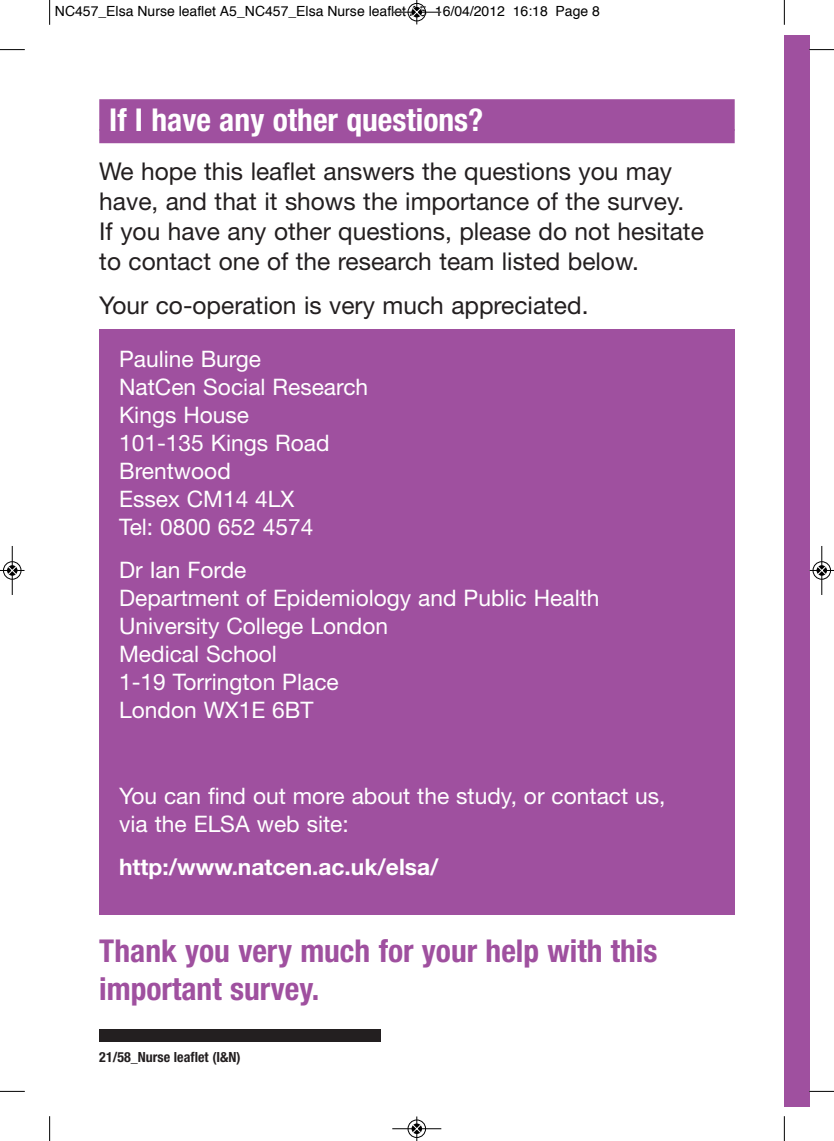
<style>
.page{position:relative;width:834px;height:1141px;background:#fff}
.page>*{position:absolute;margin:0;border:0;box-sizing:border-box;transform-origin:0 0}
.t1{font:700 condensed 31.5px/37.8px "Helvetica Neue";color:#9f509f}
.t2{font:700 condensed 31.5px "Helvetica Neue";color:#fff}
.t3{font:24.5px/29.8px "Helvetica Neue";color:#231f20}
.t4{font:22.75px/28px "Helvetica Neue";color:#fff}
.t5{font:700 22.75px "Helvetica Neue";color:#fff}
.t6{font:14px "Helvetica";color:#000}
.t7{font:700 condensed 14px "Helvetica Neue";color:#231f20}
</style>
<div class="page">
<div style="left:99px;top:329px;width:635px;height:585px;background:#9f509f"></div>
<div style="left:99px;top:99px;width:635px;height:32px;background:#9f509f"></div>
<div style="left:99px;top:129px;width:635px;height:14px;background:#9f509f"></div>
<div style="left:784px;top:35px;width:25px;height:1071px;background:#9f509f"></div>
<div style="left:99px;top:1030px;width:282px;height:12px;background:#231f20"></div>
<svg style="left:49px;top:0;width:1px;height:25px"></svg>
<svg style="left:0;top:49px;width:25px;height:1px"></svg>
<svg style="left:783px;top:0;width:1px;height:25px"></svg>
<svg style="left:809px;top:49px;width:24px;height:1px"></svg>
<svg style="left:49px;top:1116px;width:1px;height:25px"></svg>
<svg style="left:0;top:1091px;width:25px;height:1px"></svg>
<svg style="left:783px;top:1116px;width:1px;height:25px"></svg>
<svg style="left:809px;top:1091px;width:24px;height:1px"></svg>
<div style="left:407px;top:3px;width:19px;height:19px;border:1px solid #fff;border-radius:50%"></div>
<hr style="left:392px;top:12px;width:49px;height:1px;background:#000">
<div style="left:408px;top:3px;width:17px;height:18px;border:1px solid #000;border-radius:50%"></div>
<svg style="left:412px;top:0;width:9px;height:24px"></svg>
<div style="left:407px;top:1119px;width:19px;height:19px;border:1px solid #fff;border-radius:50%"></div>
<hr style="left:392px;top:1128px;width:49px;height:1px;background:#000">
<div style="left:408px;top:1120px;width:17px;height:18px;border:1px solid #000;border-radius:50%"></div>
<svg style="left:412px;top:1116px;width:9px;height:25px"></svg>
<div style="left:3px;top:561px;width:19px;height:19px;border:1px solid #fff;border-radius:50%"></div>
<hr style="left:12px;top:546px;width:1px;height:49px;background:#000">
<div style="left:3px;top:561px;width:18px;height:18px;border:1px solid #000;border-radius:50%"></div>
<svg style="left:0;top:566px;width:24px;height:9px"></svg>
<div style="left:812px;top:561px;width:19px;height:19px;border:1px solid #fff;border-radius:50%"></div>
<hr style="left:821px;top:546px;width:1px;height:49px;background:#000">
<div style="left:812px;top:561px;width:18px;height:18px;border:1px solid #000;border-radius:50%"></div>
<svg style="left:809px;top:566px;width:24px;height:9px"></svg>
<p class="t6" style="left:55px;top:5px;width:546px">NC457_Elsa Nurse leaflet A5_NC457_Elsa Nurse leaflet A5 16/04/2012 16:18 Page 8</p>
<h1 class="t2" style="left:109px;top:108px;width:375px">If I have any other questions?</h1>
<p class="t3" style="left:99px;top:159px;width:606px">We hope this leaflet answers the questions you may have, and that it shows the importance of the survey.<br>If you have any other questions, please do not hesitate to contact one of the research team listed below.</p>
<p class="t3" style="left:99px;top:293px;width:490px">Your co-operation is very much appreciated.</p>
<p class="t4" style="left:119px;top:347px;width:250px">Pauline Burge<br>NatCen Social Research<br>Kings House<br>101-135 Kings Road<br>Brentwood<br>Essex CM14 4LX<br>Tel: 0800 652 4574</p>
<p class="t4" style="left:119px;top:558px;width:482px">Dr Ian Forde<br>Department of Epidemiology and Public Health<br>University College London<br>Medical School<br>1-19 Torrington Place<br>London WX1E 6BT</p>
<p class="t4" style="left:119px;top:784px;width:548px">You can find out more about the study, or contact us, via the ELSA web site:</p>
<p class="t5" style="left:119px;top:858px;width:321px">http:/www.natcen.ac.uk/elsa/</p>
<h1 class="t1" style="left:99px;top:934px;width:559px">Thank you very much for your help with this important survey.</h1>
<p class="t7" style="left:99px;top:1052px;width:143px">21/58_Nurse leaflet (I&amp;N)</p>
</div>
